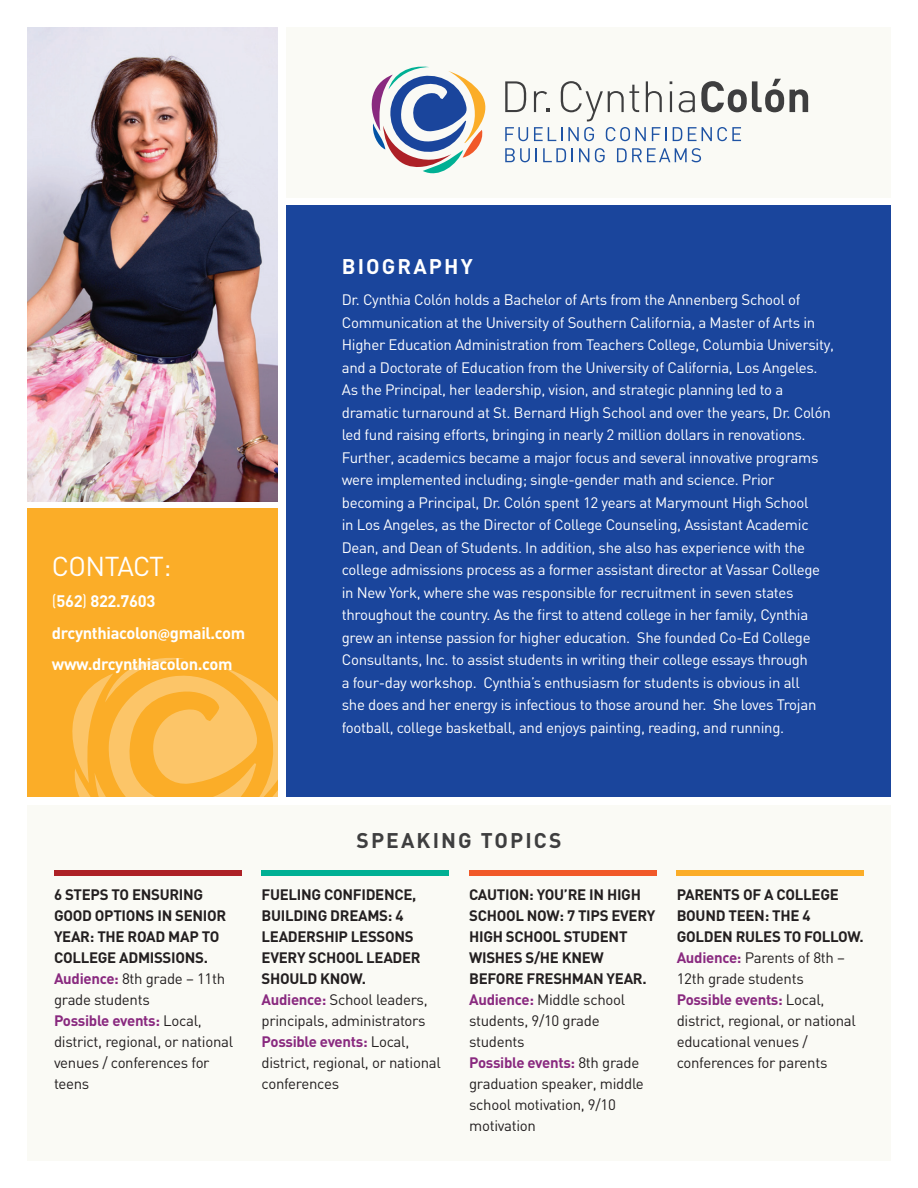
<style>
.page{position:relative;width:918px;height:1188px;background:#fff}
.page>*{position:absolute;margin:0;border:0;box-sizing:border-box;transform-origin:0 0}
.t1{font:27px "DIN";letter-spacing:-.025em;color:#fff}
.t2{font:700 21px "DIN";letter-spacing:.1em;color:#3e3e3f}
.t3{font:700 21px "DIN";letter-spacing:.1em;color:#fff}
.t4{font:700 16.5px/31.5px "DIN";letter-spacing:-.02em;color:#fff}
.t5{font:15px/22.5px "DIN";letter-spacing:-.02em;color:#fff}
.t6{font:15px/21px "DIN";letter-spacing:-.02em;color:#231f20}
.s1{font-weight:400}
.s2{font-family:"Myriad Pro"}
.s3{font-weight:700}
.s4{font-weight:700;color:#89297f}
</style>
<div class="page">
<div style="left:27px;top:806px;width:864px;height:355px;background:#fafaf5"></div>
<img style="left:27px;top:27px;width:251px;height:474px">
<div style="left:286px;top:27px;width:605px;height:171px;background:#fafaf5"></div>
<div style="left:286px;top:205px;width:605px;height:591px;background:#1a459c"></div>
<svg style="left:372px;top:66px;width:114px;height:108px"></svg>
<svg style="left:505px;top:127px;width:23px;height:14px"></svg>
<svg style="left:534px;top:127px;width:28px;height:14px"></svg>
<svg style="left:568px;top:127px;width:26px;height:14px"></svg>
<svg style="left:606px;top:127px;width:40px;height:14px"></svg>
<svg style="left:652px;top:127px;width:15px;height:14px"></svg>
<svg style="left:673px;top:127px;width:9px;height:14px"></svg>
<svg style="left:688px;top:127px;width:53px;height:14px"></svg>
<svg style="left:505px;top:148px;width:25px;height:14px"></svg>
<svg style="left:536px;top:148px;width:1px;height:14px"></svg>
<svg style="left:543px;top:148px;width:23px;height:14px"></svg>
<svg style="left:572px;top:148px;width:1px;height:14px"></svg>
<svg style="left:579px;top:148px;width:10px;height:14px"></svg>
<svg style="left:595px;top:148px;width:10px;height:14px"></svg>
<svg style="left:617px;top:148px;width:84px;height:14px"></svg>
<svg style="left:505px;top:81px;width:21px;height:31px"></svg>
<svg style="left:534px;top:91px;width:15px;height:21px"></svg>
<svg style="left:561px;top:81px;width:78px;height:40px"></svg>
<svg style="left:646px;top:81px;width:16px;height:31px"></svg>
<hr style="left:670px;top:91px;width:2px;height:21px;background:#3e3e3f">
<svg style="left:679px;top:91px;width:16px;height:21px"></svg>
<svg style="left:701px;top:79px;width:83px;height:33px"></svg>
<svg style="left:790px;top:89px;width:18px;height:23px"></svg>
<div style="left:27px;top:508px;width:251px;height:288px;background:#fbad28"></div>
<svg style="left:72px;top:658px;width:206px;height:138px"></svg>
<div style="left:54px;top:871px;width:187px;height:5px;background:#ad2126"></div>
<div style="left:262px;top:871px;width:187px;height:5px;background:#00b094"></div>
<div style="left:469px;top:871px;width:187px;height:5px;background:#f15929"></div>
<div style="left:677px;top:871px;width:187px;height:5px;background:#fbad28"></div>
<h1 class="t1" style="left:52px;top:549px;width:121px">CONTACT:</h1>
<p class="t4" style="left:52px;top:585px;width:195px"><span class="s1">(</span>562<span class="s1">)</span> 822.7603 drcynthiacolon<span class="s2">@</span>gmail.com www.drcynthiacolon.com</p>
<h2 class="t3" style="left:342px;top:253px;width:132px">BIOGRAPHY</h2>
<p class="t5" style="left:342px;top:289px;width:494px">Dr. Cynthia Colón holds a Bachelor of Arts from the Annenberg School of Communication at the University of Southern California, a Master of Arts in Higher Education Administration from Teachers College, Columbia University, and a Doctorate of Education from the University of California, Los Angeles.<br>As the Principal, her leadership, vision, and strategic planning led to a dramatic turnaround at St. Bernard High School and over the years, Dr. Colón led fund raising efforts, bringing in nearly 2 million dollars in renovations.<br>Further, academics became a major focus and several innovative programs were implemented including; single-gender math and science. Prior becoming a Principal, Dr. Colón spent 12 years at Marymount High School<br>in Los Angeles, as the Director of College Counseling, Assistant Academic Dean, and Dean of Students. In addition, she also has experience with the college admissions process as a former assistant director at Vassar College in New York, where she was responsible for recruitment in seven states throughout the country. As the first to attend college in her family, Cynthia grew an intense passion for higher education. She founded Co-Ed College Consultants, Inc. to assist students in writing their college essays through<br>a four-day workshop. Cynthia’s enthusiasm for students is obvious in all<br>she does and her energy is infectious to those around her. She loves Trojan football, college basketball, and enjoys painting, reading, and running.</p>
<h2 class="t2" style="left:357px;top:827px;width:206px">SPEAKING TOPICS</h2>
<p class="t6" style="left:54px;top:884px;width:181px"><span class="s3">6 STEPS TO ENSURING<br>GOOD OPTIONS IN SENIOR<br>YEAR: THE ROAD MAP TO<br>COLLEGE ADMISSIONS.<br></span><span class="s4">Audience:</span> 8th grade – 11th grade students<br><span class="s4">Possible events:</span> Local, district, regional, or national venues / conferences for teens</p>
<p class="t6" style="left:262px;top:884px;width:181px"><span class="s3">FUELING CONFIDENCE,<br>BUILDING DREAMS: 4<br>LEADERSHIP LESSONS<br>EVERY SCHOOL LEADER<br>SHOULD KNOW.<br></span><span class="s4">Audience:</span> School leaders, principals, administrators<br><span class="s4">Possible events:</span> Local, district, regional, or national conferences</p>
<p class="t6" style="left:469px;top:884px;width:188px"><span class="s3">CAUTION: YOU’RE IN HIGH<br>SCHOOL NOW: 7 TIPS EVERY<br>HIGH SCHOOL STUDENT<br>WISHES S/HE KNEW<br>BEFORE FRESHMAN YEAR.<br></span><span class="s4">Audience:</span> Middle school students, 9/10 grade students<br><span class="s4">Possible events:</span> 8th grade graduation speaker, middle school motivation, 9/10 motivation</p>
<p class="t6" style="left:677px;top:884px;width:189px"><span class="s3">PARENTS OF A COLLEGE<br>BOUND TEEN: THE 4<br>GOLDEN RULES TO FOLLOW.<br></span><span class="s4">Audience:</span> Parents of 8th –<br>12th grade students<br><span class="s4">Possible events:</span> Local, district, regional, or national educational venues / conferences for parents</p>
</div>
